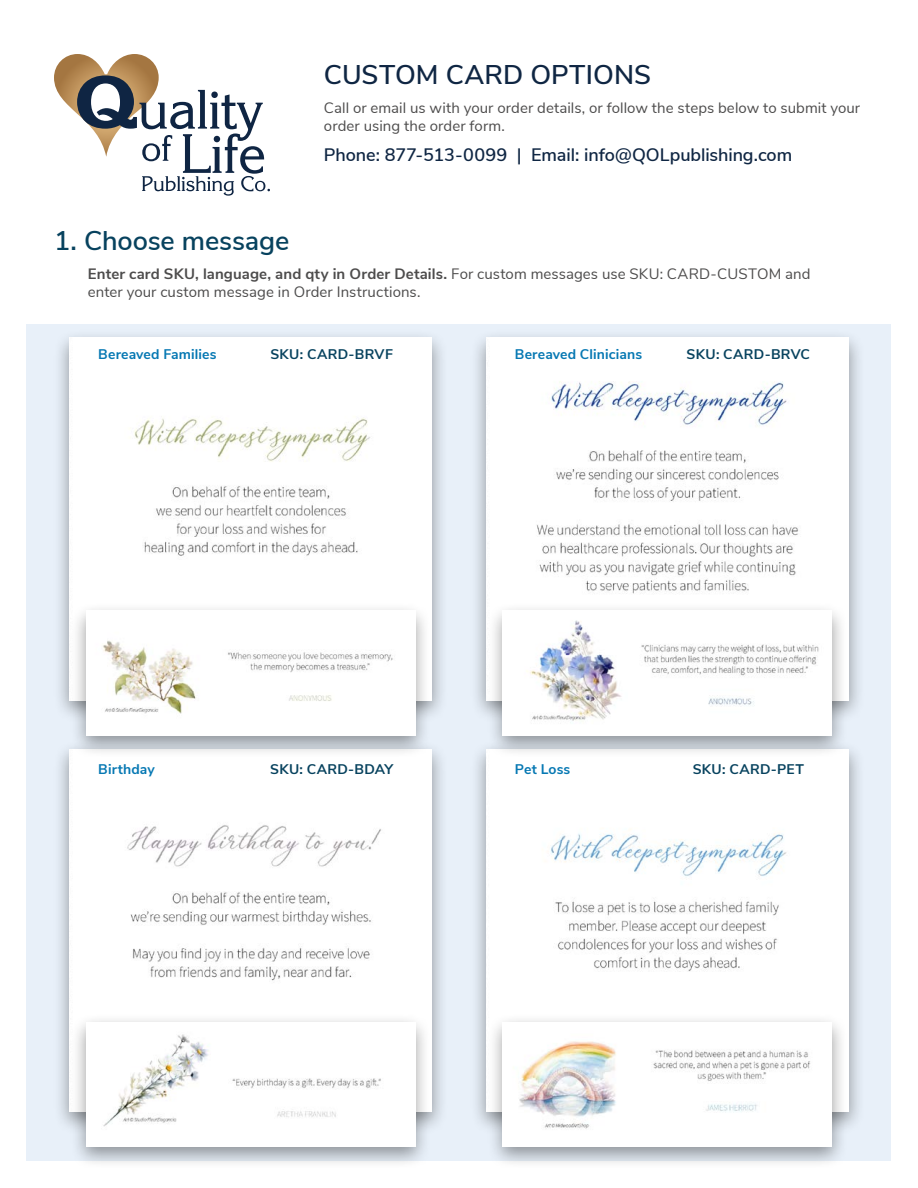
<style>
.page{position:relative;width:918px;height:1188px;background:#fff}
.page>*{position:absolute;margin:0;border:0;box-sizing:border-box;transform-origin:0 0}
.t1{font:600 27px "Nunito Sans";letter-spacing:.005em;color:#0f2643}
.t2{font:600 27px "Nunito Sans";letter-spacing:-.005em;color:#07425e}
.t3{font:600 18px "Nunito Sans";letter-spacing:-.005em;color:#0f2643}
.t4{font:15px/18px "Nunito Sans";letter-spacing:.005em;color:#4d4c4c}
.t5{font:700 13.95px "Nunito Sans";letter-spacing:.025em;color:#07425e}
.t6{font:700 13.95px "Nunito Sans";letter-spacing:.01em;color:#0678b3}
.s1{font-weight:700}
</style>
<div class="page">
<div style="left:27px;top:324px;width:864px;height:837px;background:#e8f0f9"></div>
<div style="left:53px;top:740px;width:395px;height:395px;background:#000;opacity:.4"></div>
<img style="left:69px;top:749px;width:363px;height:363px">
<div style="left:470px;top:740px;width:395px;height:395px;background:#000;opacity:.4"></div>
<img style="left:486px;top:749px;width:363px;height:363px">
<svg style="left:54px;top:54px;width:216px;height:142px"></svg>
<div style="left:470px;top:328px;width:395px;height:396px;background:#000;opacity:.4"></div>
<img style="left:486px;top:338px;width:363px;height:362px">
<div style="left:53px;top:328px;width:395px;height:396px;background:#000;opacity:.4"></div>
<img style="left:69px;top:338px;width:363px;height:362px">
<div style="left:70px;top:602px;width:361px;height:157px;background:#000;opacity:.4"></div>
<img style="left:86px;top:611px;width:329px;height:124px">
<div style="left:487px;top:1013px;width:361px;height:157px;background:#000;opacity:.4"></div>
<img style="left:503px;top:1022px;width:329px;height:125px">
<div style="left:487px;top:602px;width:361px;height:157px;background:#000;opacity:.4"></div>
<img style="left:503px;top:611px;width:329px;height:124px">
<div style="left:70px;top:1013px;width:361px;height:157px;background:#000;opacity:.4"></div>
<img style="left:86px;top:1022px;width:329px;height:125px">
<h1 class="t1" style="left:324px;top:55px;width:329px">CUSTOM CARD OPTIONS</h1>
<p class="t4" style="left:324px;top:98px;width:538px">Call or email us with your order details, or follow the steps below to submit your order using the order form.</p>
<p class="t3" style="left:324px;top:141px;width:470px">Phone: 877-513-0099 | Email: info@QOLpublishing.com</p>
<h1 class="t2" style="left:54px;top:221px;width:237px">1. Choose message</h1>
<p class="t4" style="left:88px;top:264px;width:724px"><span class="s1">Enter card SKU, language, and qty in Order Details.</span> For custom messages use SKU: CARD-CUSTOM and enter your custom message in Order Instructions.</p>
<p class="t6" style="left:98px;top:344px;width:120px">Bereaved Families</p>
<p class="t5" style="left:270px;top:344px;width:124px">SKU: CARD-BRVF</p>
<p class="t6" style="left:515px;top:344px;width:129px">Bereaved Clinicians</p>
<p class="t5" style="left:687px;top:344px;width:125px">SKU: CARD-BRVC</p>
<p class="t6" style="left:98px;top:759px;width:58px">Birthday</p>
<p class="t5" style="left:270px;top:759px;width:125px">SKU: CARD-BDAY</p>
<p class="t6" style="left:515px;top:759px;width:57px">Pet Loss</p>
<p class="t5" style="left:693px;top:759px;width:113px">SKU: CARD-PET</p>
</div>
